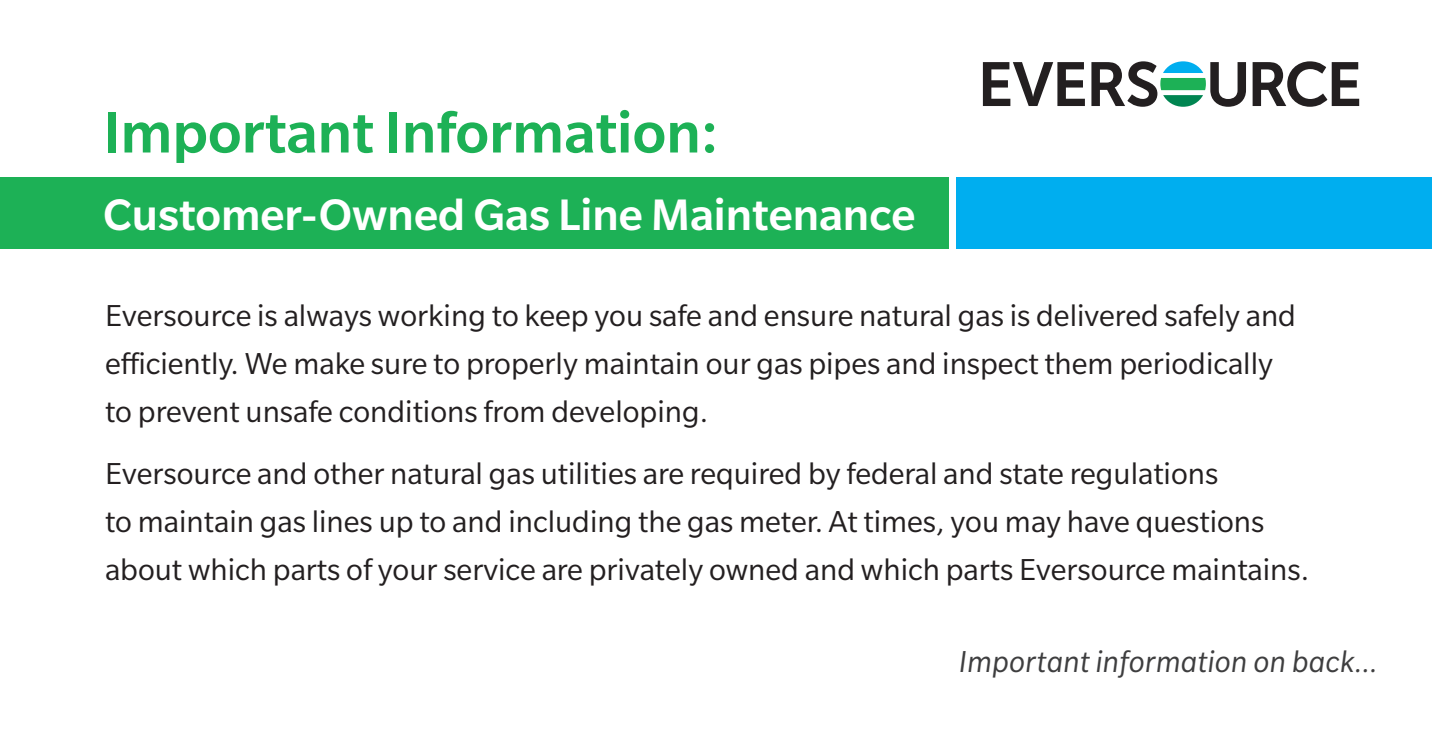
<style>
.page{position:relative;width:1432px;height:756px;background:#fff}
.page>*{position:absolute;margin:0;border:0;box-sizing:border-box;transform-origin:0 0}
.t1{font:500 63px "Slate Pro";color:#1db156}
.t2{font:500 48px "Slate Pro";color:#fff}
.t3{font:33px/48px "Slate Pro";color:#231f20}
.t4{font:italic 33px "Slate Pro";letter-spacing:.01em;color:#3e3e3f}
</style>
<div class="page">
<div style="left:956px;top:177px;width:475px;height:72px;background:#00aeef"></div>
<div style="left:0;top:177px;width:948px;height:72px;background:#1db156"></div>
<svg style="left:982px;top:62px;width:102px;height:44px"></svg>
<svg style="left:1091px;top:61px;width:154px;height:46px"></svg>
<svg style="left:1252px;top:61px;width:106px;height:46px"></svg>
<p class="t1" style="left:103px;top:98px;width:616px">Important Information:</p>
<p class="t2" style="left:103px;top:189px;width:813px">Customer-Owned Gas Line Maintenance</p>
<p class="t3" style="left:105px;top:292px;width:1192px">Eversource is always working to keep you safe and ensure natural gas is delivered safely and efficiently. We make sure to properly maintain our gas pipes and inspect them periodically to prevent unsafe conditions from developing.</p>
<p class="t3" style="left:105px;top:449px;width:1205px">Eversource and other natural gas utilities are required by federal and state regulations<br>to maintain gas lines up to and including the gas meter. At times, you may have questions about which parts of your service are privately owned and which parts Eversource maintains.</p>
<p class="t4" style="left:959px;top:644px;width:420px">Important information on back…</p>
</div>
